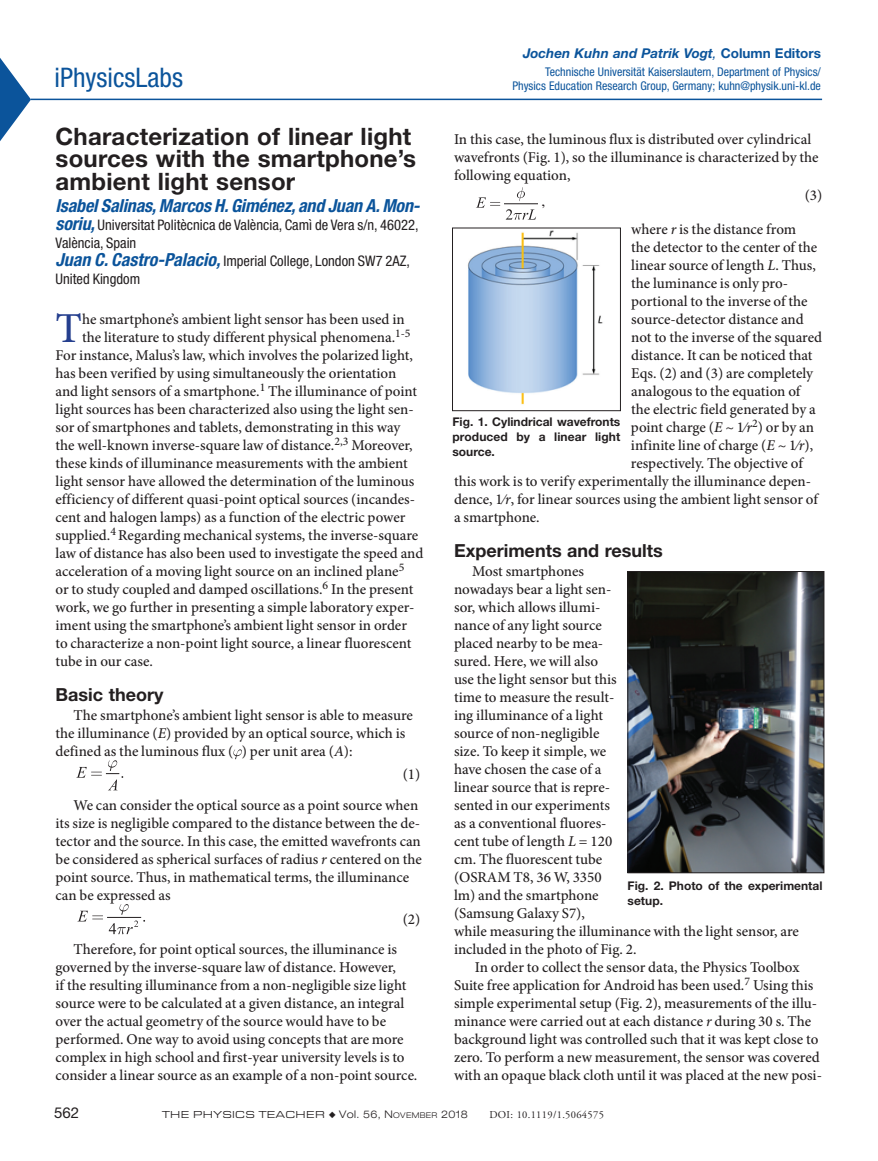
<style>
.page{position:relative;width:878px;height:1161px;background:#fff}
.page>*{position:absolute;margin:0;border:0;box-sizing:border-box;transform-origin:0 0}
.t1{font:500 42.75px "Minion Pro";color:#253f8e}
.t2{font:condensed 27px "Helvetica Neue LT Std";color:#0b549b}
.t3{font:700 24px/22.5px "Helvetica Neue LT Std";letter-spacing:.01em;color:#231f20}
.t4{font:italic 700 condensed 18px "Helvetica Neue LT Std";letter-spacing:-.01em;color:#0b549b}
.t5{font:700 18px "Helvetica Neue LT Std";color:#231f20}
.t6{font:15.3px "Times";color:#231f20}
.t7{font:500 15px/18px "Minion Pro";color:#231f20}
.t8{font:15px "Helvetica Neue LT Std";color:#231f20}
.t9{font:condensed 14.55px/18px "Helvetica Neue LT Std";color:#231f20}
.t10{font:italic 700 13.5px "Helvetica Neue LT Std";color:#0b549b}
.t11{font:condensed 12px/14.4px "Helvetica Neue LT Std";color:#0b549b;text-align:right}
.t12{font:700 12px/14.9px "Helvetica Neue LT Std";color:#231f20;text-align:justify}
.t13{font:10.5px "Eurostile Extended Roman DTC";letter-spacing:.03em;color:#231f20}
.t14{font:10.5px "Adobe Garamond Pro";letter-spacing:.03em;color:#231f20}
.s1{font-weight:700;font-style:italic;font-size:18px;color:#0b549b}
.s2{font-style:italic}
.s3{font-weight:400}
.s4{font-style:normal}
.s5{font-family:"Helvetica Neue LT Std";font-weight:300;font-stretch:expanded}
.s6{font-family:"Helvetica Neue LT Std";font-weight:300;font-stretch:expanded;font-size:7.8px}
</style>
<div class="page">
<hr style="left:31px;top:99px;width:791px;height:1px;background:#0b549b">
<hr style="left:504px;top:203px;width:33px;height:1px;background:#231f20">
<svg style="left:517px;top:187px;width:8px;height:14px"></svg>
<svg style="left:506px;top:209px;width:30px;height:11px"></svg>
<svg style="left:476px;top:197px;width:24px;height:11px"></svg>
<svg style="left:233px;top:749px;width:9px;height:10px"></svg>
<svg style="left:76px;top:760px;width:47px;height:30px"></svg>
<hr style="left:108px;top:917px;width:33px;height:1px;background:#231f20">
<svg style="left:109px;top:904px;width:36px;height:30px"></svg>
<svg style="left:78px;top:911px;width:25px;height:10px"></svg>
<img style="left:467px;top:230px;width:136px;height:175px">
<div style="left:452px;top:228px;width:168px;height:183px;border:1px solid #231f20"></div>
<img style="left:629px;top:573px;width:193px;height:298px">
<div style="left:627px;top:571px;width:197px;height:302px;border:1px solid #231f20"></div>
<svg style="left:0;top:58px;width:31px;height:83px"></svg>
<h2 class="t2" style="left:55px;top:62px;width:130px">iPhysicsLabs</h2>
<h3 class="t3" style="left:56px;top:124px;width:362px">Characterization of linear light sources with the smartphone’s ambient light sensor</h3>
<p class="t4" style="left:56px;top:195px;width:365px">Isabel Salinas, Marcos H. Giménez, and Juan A. Mon-</p>
<p class="t9" style="left:55px;top:216px;width:364px"><span class="s1">soriu,</span> Universitat Politècnica de València, Camì de Vera s/n, 46022, València, Spain<br><span class="s1">Juan C. Castro-Palacio,</span> Imperial College, London SW7 2AZ, United Kingdom</p>
<h1 class="t1" style="left:56px;top:299px;width:28px">T</h1>
<p class="t7" style="left:82px;top:310px;width:324px">he smartphone’s ambient light sensor has been used in</p>
<p class="t7" style="left:82px;top:328px;width:330px">the literature to study different physical phenomena.<sup>1-5</sup></p>
<p class="t7" style="left:56px;top:346px;width:359px">For instance, Malus’s law, which involves the polarized light,</p>
<p class="t7" style="left:56px;top:364px;width:342px">has been verified by using simultaneously the orientation</p>
<p class="t7" style="left:56px;top:382px;width:363px">and light sensors of a smartphone.<sup>1</sup> The illuminance of point</p>
<p class="t7" style="left:55px;top:400px;width:360px">light sources has been characterized also using the light sen-</p>
<p class="t7" style="left:55px;top:418px;width:346px">sor of smartphones and tablets, demonstrating in this way</p>
<p class="t7" style="left:55px;top:436px;width:359px">the well-known inverse-square law of distance.<sup>2,3</sup> Moreover,</p>
<p class="t7" style="left:56px;top:454px;width:354px">these kinds of illuminance measurements with the ambient</p>
<p class="t7" style="left:56px;top:472px;width:360px">light sensor have allowed the determination of the luminous</p>
<p class="t7" style="left:56px;top:490px;width:361px">efficiency of different quasi-point optical sources (incandes-</p>
<p class="t7" style="left:56px;top:508px;width:351px">cent and halogen lamps) as a function of the electric power</p>
<p class="t7" style="left:56px;top:526px;width:364px">supplied.<sup>4</sup> Regarding mechanical systems, the inverse-square</p>
<p class="t7" style="left:55px;top:544px;width:369px">law of distance has also been used to investigate the speed and</p>
<p class="t7" style="left:55px;top:562px;width:350px">acceleration of a moving light source on an inclined plane<sup>5</sup></p>
<p class="t7" style="left:56px;top:580px;width:359px">or to study coupled and damped oscillations.<sup>6</sup> In the present</p>
<p class="t7" style="left:55px;top:598px;width:360px">work, we go further in presenting a simple laboratory exper-</p>
<p class="t7" style="left:55px;top:616px;width:353px">iment using the smartphone’s ambient light sensor in order</p>
<p class="t7" style="left:55px;top:634px;width:357px">to characterize a non-point light source, a linear fluorescent</p>
<p class="t7" style="left:55px;top:652px;width:99px">tube in our case.</p>
<p class="t5" style="left:56px;top:683px;width:109px">Basic theory</p>
<p class="t7" style="left:56px;top:706px;width:359px;text-indent:18px">The smartphone’s ambient light sensor is able to measure the illuminance (<span class="s2">E</span>) provided by an optical source, which is defined as the luminous flux ( ) per unit area (<span class="s2">A</span>):</p>
<p class="t7" style="left:74px;top:758px;width:348px;line-height:31.5px;text-align:right">(1)<br>We can consider the optical source as a point source when</p>
<p class="t7" style="left:56px;top:814px;width:368px">its size is negligible compared to the distance between the de&shy;tector and the source. In this case, the emitted wavefronts can be considered as spherical surfaces of radius <span class="s2">r</span> centered on the point source. Thus, in mathematical terms, the illuminance can be expressed as</p>
<p class="t7" style="left:402px;top:910px;width:19px">(2)</p>
<p class="t7" style="left:55px;top:940px;width:363px;text-indent:18px">Therefore, for point optical sources, the illuminance is governed by the inverse-square law of distance. However,<br>if the resulting illuminance from a non-negligible size light source were to be calculated at a given distance, an integral over the actual geometry of the source would have to be performed. One way to avoid using concepts that are more complex in high school and first-year university levels is to consider a linear source as an example of a non-point source.</p>
<p class="t10" style="left:523px;top:45px;width:299px">Jochen Kuhn and Patrik Vogt<span class="s3">,</span> <span class="s4">Column Editors</span></p>
<p class="t11" style="left:512px;top:64px;width:310px">Technische Universität Kaiserslautern, Department of Physics/<br>Physics Education Research Group, Germany; kuhn@physik.uni-kl.de</p>
<p class="t7" style="left:454px;top:130px;width:366px">In this case, the luminous flux is distributed over cylindrical wavefronts (Fig. 1), so the illuminance is characterized by the following equation,</p>
<p class="t6" style="left:541px;top:192px;width:5px">,</p>
<p class="t7" style="left:804px;top:186px;width:19px">(3)</p>
<p class="t7" style="left:631px;top:220px;width:167px">where <span class="s2">r</span> is the distance from</p>
<p class="t7" style="left:631px;top:238px;width:187px">the detector to the center of the</p>
<p class="t7" style="left:631px;top:256px;width:186px">linear source of length <span class="s2">L</span>. Thus,</p>
<p class="t7" style="left:631px;top:274px;width:158px">the luminance is only pro-</p>
<p class="t7" style="left:631px;top:292px;width:178px">portional to the inverse of the</p>
<p class="t7" style="left:631px;top:310px;width:174px">source-detector distance and</p>
<p class="t7" style="left:631px;top:328px;width:192px">not to the inverse of the squared</p>
<p class="t7" style="left:631px;top:346px;width:183px">distance. It can be noticed that</p>
<p class="t7" style="left:631px;top:364px;width:183px">Eqs. (2) and (3) are completely</p>
<p class="t7" style="left:631px;top:382px;width:171px">analogous to the equation of</p>
<p class="t7" style="left:631px;top:400px;width:186px">the electric field generated by a</p>
<p class="t7" style="left:631px;top:418px;width:184px">point charge (<span class="s2">E</span> ~ 1⁄<span class="s2">r</span><sup>2</sup>) or by an</p>
<p class="t7" style="left:631px;top:436px;width:184px">infinite line of charge (<span class="s2">E</span> ~ 1⁄<span class="s2">r</span>),</p>
<p class="t7" style="left:631px;top:454px;width:173px">respectively. The objective of</p>
<p class="t7" style="left:454px;top:472px;width:358px">this work is to verify experimentally the illuminance depen-</p>
<p class="t7" style="left:454px;top:490px;width:365px">dence, 1⁄<span class="s2">r</span>, for linear sources using the ambient light sensor of</p>
<p class="t7" style="left:454px;top:508px;width:87px">a smartphone.</p>
<p class="t5" style="left:454px;top:539px;width:210px">Experiments and results</p>
<p class="t7" style="left:454px;top:562px;width:346px;text-indent:18px">Most smartphones<br>nowadays bear a light sen-<br>sor, which allows illumi-<br>nance of any light source<br>placed nearby to be mea-<br>sured. Here, we will also<br>use the light sensor but this<br>time to measure the result-<br>ing illuminance of a light<br>source of non-negligible<br>size. To keep it simple, we<br>have chosen the case of a<br>linear source that is repre-<br>sented in our experiments<br>as a conventional fluores-<br>cent tube of length <span class="s2">L</span> = 120<br>cm. The fluorescent tube<br>(OSRAM T8, 36 W, 3350<br>lm) and the smartphone<br>(Samsung Galaxy S7),<br>while measuring the illuminance with the light sensor, are included in the photo of Fig. 2.</p>
<p class="t7" style="left:454px;top:958px;width:369px;text-indent:21px">In order to collect the sensor data, the Physics Toolbox Suite free application for Android has been used.<sup>7</sup> Using this simple experimental setup (Fig. 2), measurements of the illu&shy;minance were carried out at each distance <span class="s2">r</span> during 30 s. The background light was controlled such that it was kept close to zero. To perform a new measurement, the sensor was covered with an opaque black cloth until it was placed at the new posi-</p>
<p class="t12" style="left:452px;top:415px;width:169px">Fig. 1. Cylindrical wavefronts produced by a linear light source.</p>
<p class="t12" style="left:627px;top:878px;width:196px">Fig. 2. Photo of the experimental setup.</p>
<p class="t8" style="left:54px;top:1104px;width:27px">562</p>
<p class="t13" style="left:162px;top:1109px;width:307px">THE PHYSICS TEACHER ◆ <span class="s5">V</span><span class="s5">ol.</span> <span class="s5">56, N</span><span class="s6">OVEMBER</span> <span class="s5">2018</span></p>
<p class="t14" style="left:489px;top:1109px;width:116px">DOI: 10.1119/1.5064575</p>
</div>
